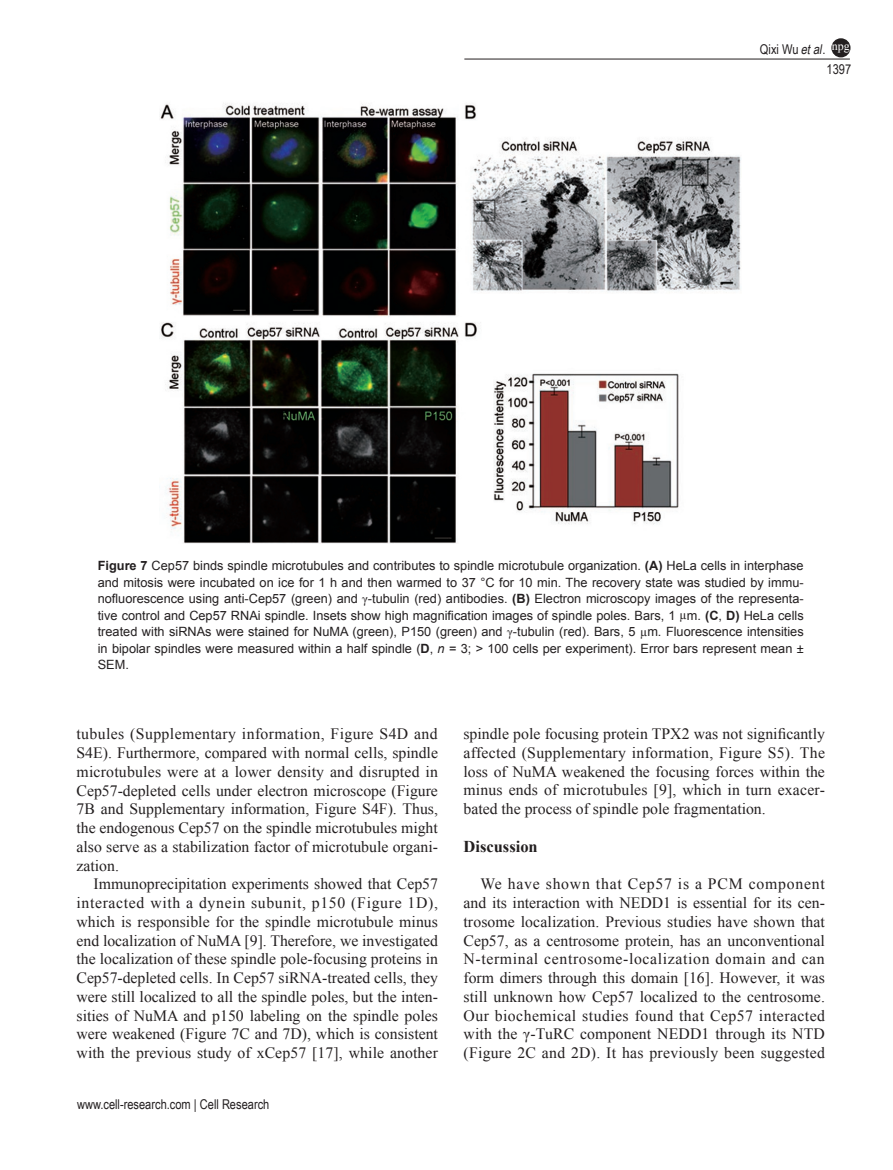
<style>
.page{position:relative;width:893px;height:1170px;background:#fff}
.page>*{position:absolute;margin:0;border:0;box-sizing:border-box;transform-origin:0 0}
.t1{font:700 16.5px "Times New Roman";color:#231f20}
.t2{font:15.75px/18.8px "Times New Roman";letter-spacing:.005em;color:#231f20;text-align:justify}
.t3{font:15.75px "Times New Roman PSMT2";color:#231f20}
.t4{font:13.5px "Arial Narrow";color:#231f20}
.t5{font:12.75px/16.5px "Arial";color:#231f20}
.t6{font:12.75px "Arial MT2";color:#231f20}
.t7{font:12px "Times New Roman";color:#fff}
.s1{font-style:italic}
.s2{font-weight:700}
.s3{font-family:"Arial MT2"}
.s4{font-family:"Arial"}
.s5{font-family:"Times New Roman PSMT2"}
.s6{font-family:"Arial";font-weight:700}
.s7{font-family:"Times New Roman"}
</style>
<div class="page">
<hr style="left:464px;top:59px;width:386px;height:1px;background:#231f20">
<div style="left:832px;top:39px;width:18px;height:18px;background:#231f20;border-radius:50%"></div>
<div style="left:831px;top:38px;width:19px;height:19px;border:2px solid #231f20;border-radius:50%"></div>
<img style="left:160px;top:103px;width:581px;height:440px">
<p class="t4" style="left:760px;top:40px;width:67px">Qixi Wu <span class="s1">etal</span>.</p>
<p class="t7" style="left:832px;top:38px;width:19px">npg</p>
<p class="t4" style="left:826px;top:59px;width:26px">1397</p>
<p class="t5" style="left:98px;top:557px;width:707px"><span class="s2">Figure 7</span> Cep57 binds spindle microtubules and contributes to spindle microtubule organization. <span class="s2">(A)</span> <span class="s3">HeLa cells in interphase </span>and mitosis were incubated on ice for 1 h and then warmed to 37 °C for 10 min. The recovery state was studied by immu<span class="s3">-</span></p>
<p class="t6" style="left:98px;top:590px;width:707px"><span class="s4">nofluorescence using anti-Cep57 (green) and</span> <span class="s5">γ</span>-tubulin (red) antibodies. <span class="s6">(B)</span> Electron microscopy images of the representa-</p>
<p class="t5" style="left:98px;top:607px;width:707px;text-align:justify">tive control and Cep57 RNAi spindle. Insets show high magnification images of spindle poles. Bars, 1 <span class="s7">µ</span><span class="s3">m.</span> <span class="s2">(C</span><span class="s3">,</span> <span class="s2">D)</span> <span class="s3">HeLa cells </span>treated with siRNAs were stained for NuMA (green), P150 (green) and <span class="s5">γ</span>-tubulin (red). Bars, 5 <span class="s7">µ</span>m. Fluorescence intensities <span class="s3">in bipolar spindles were measured within a half spindle (</span><span class="s2">D</span><span class="s3">,</span> <span class="s1">n</span> = 3; &gt; 100 cells per experiment). Error bars represent mean ± SEM.</p>
<p class="t2" style="left:77px;top:724px;width:363px">tubules (Supplementary information, Figure S4D and S4E). Furthermore, compared with normal cells, spindle microtubules were at a lower density and disrupted in Cep57-depleted cells under electron microscope (Figure 7B and Supplementary information, Figure S4F). Thus, the endogenous Cep57 on the spindle microtubules might also serve as a stabilization factor of microtubule organi&shy;zation.</p>
<p class="t2" style="left:77px;top:874px;width:363px;text-indent:17px">Immunoprecipitation experiments showed that Cep57 interacted with a dynein subunit, p150 (Figure 1D), which is responsible for the spindle microtubule minus end localization of NuMA [9]. Therefore, we investigated the localization of these spindle pole-focusing proteins in Cep57-depleted cells. In Cep57 siRNA-treated cells, they were still localized to all the spindle poles, but the inten&shy;sities of NuMA and p150 labeling on the spindle poles were weakened (Figure 7C and 7D), which is consistent with the previous study of xCep57 [17], while another</p>
<p class="t4" style="left:77px;top:1094px;width:194px">www.cell-research.com | Cell Research</p>
<p class="t3" style="left:463px;top:723px;width:363px">spindle pole focusing protein TPX2 was not significantly</p>
<p class="t2" style="left:463px;top:743px;width:363px">affected (Supplementary information, Figure S5). The loss of NuMA weakened the focusing forces within the minus ends of microtubules [9], which in turn exacer&shy;bated the process of spindle pole fragmentation.</p>
<p class="t1" style="left:463px;top:835px;width:76px">Discussion</p>
<p class="t2" style="left:463px;top:874px;width:363px;text-indent:17px">We have shown that Cep57 is a PCM component and its interaction with NEDD1 is essential for its cen&shy;trosome localization. Previous studies have shown that Cep57, as a centrosome protein, has an unconventional N-terminal centrosome-localization domain and can form dimers through this domain [16]. However, it was still unknown how Cep57 localized to the centrosome.<br>Our biochemical studies found that Cep57 interacted</p>
<p class="t3" style="left:463px;top:1023px;width:363px">with the γ-TuRC component NEDD1 through its NTD</p>
<p class="t2" style="left:463px;top:1043px;width:363px">(Figure 2C and 2D). It has previously been suggested</p>
</div>
